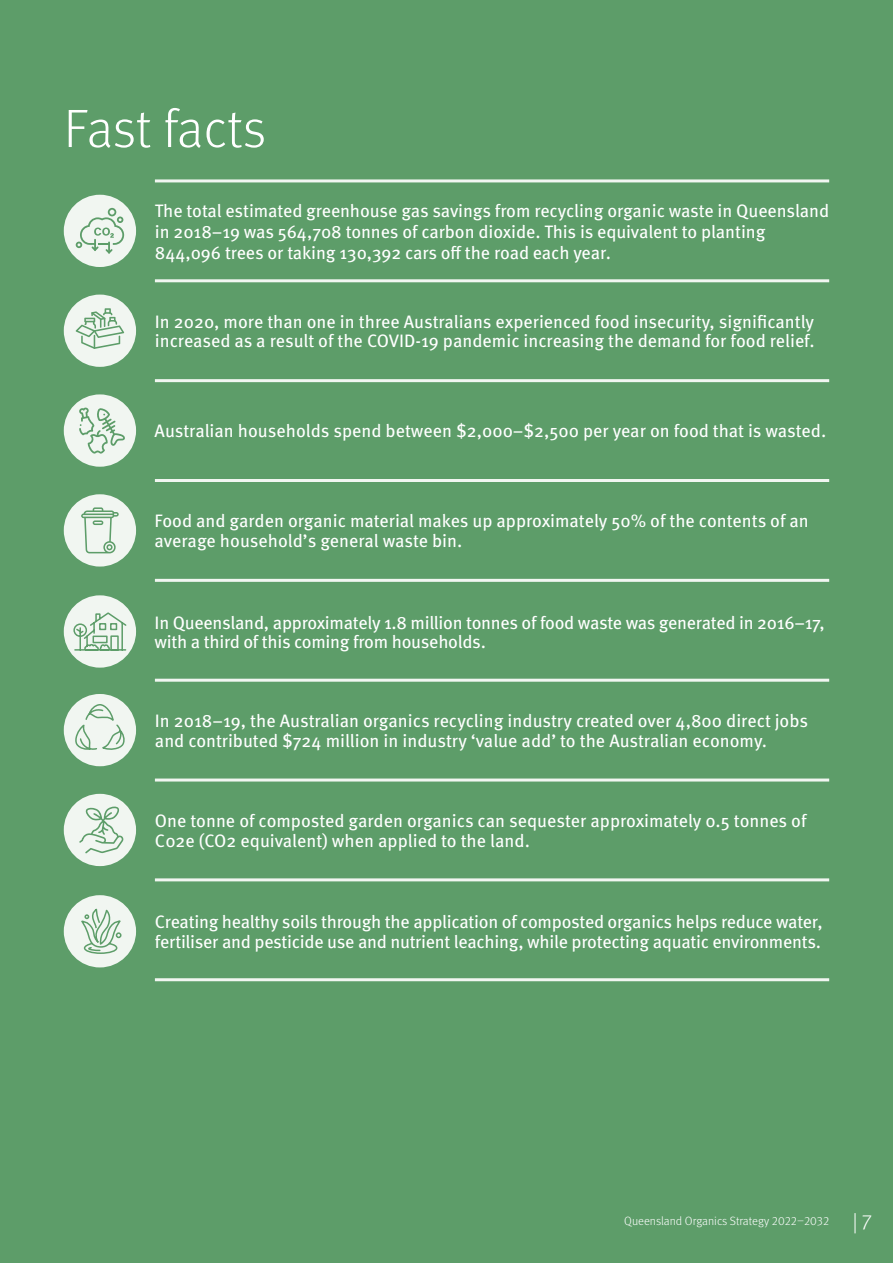
<style>
.page{position:relative;width:893px;height:1263px;background:#5d9d69}
.page>*{position:absolute;margin:0;border:0;box-sizing:border-box;transform-origin:0 0}
.t1{font:300 54px "Meta OT";letter-spacing:-.005em;color:#fff}
.t2{font:18px/19.5px "Meta OT";letter-spacing:-.005em;color:#fff}
.t3{font:300 12px "Meta OT";color:#fff}
.s1{font-size:21px}
</style>
<div class="page">
<hr style="left:155px;top:279px;width:674px;height:3px;background:#f1f6f1">
<hr style="left:155px;top:379px;width:674px;height:3px;background:#f1f6f1">
<hr style="left:155px;top:479px;width:674px;height:3px;background:#f1f6f1">
<hr style="left:155px;top:579px;width:674px;height:3px;background:#f1f6f1">
<hr style="left:155px;top:679px;width:674px;height:3px;background:#f1f6f1">
<hr style="left:155px;top:778px;width:674px;height:3px;background:#f1f6f1">
<hr style="left:155px;top:878px;width:674px;height:3px;background:#f1f6f1">
<hr style="left:155px;top:978px;width:674px;height:3px;background:#f1f6f1">
<hr style="left:155px;top:179px;width:674px;height:3px;background:#f1f6f1">
<div style="left:64px;top:195px;width:72px;height:72px;background:#f1f6f1;border-radius:50%"></div>
<div style="left:64px;top:494px;width:72px;height:72px;background:#f1f6f1;border-radius:50%"></div>
<div style="left:64px;top:595px;width:72px;height:73px;background:#f1f6f1;border-radius:50%"></div>
<div style="left:64px;top:295px;width:72px;height:72px;background:#f1f6f1;border-radius:50%"></div>
<div style="left:64px;top:394px;width:72px;height:73px;background:#f1f6f1;border-radius:50%"></div>
<div style="left:64px;top:794px;width:72px;height:72px;background:#f1f6f1;border-radius:50%"></div>
<div style="left:64px;top:694px;width:72px;height:72px;background:#f1f6f1;border-radius:50%"></div>
<div style="left:64px;top:895px;width:72px;height:72px;background:#f1f6f1;border-radius:50%"></div>
<svg style="left:76px;top:208px;width:48px;height:46px"></svg>
<svg style="left:76px;top:308px;width:48px;height:41px"></svg>
<svg style="left:79px;top:407px;width:46px;height:47px"></svg>
<svg style="left:81px;top:507px;width:38px;height:46px"></svg>
<svg style="left:73px;top:612px;width:55px;height:47px"></svg>
<svg style="left:74px;top:703px;width:53px;height:47px"></svg>
<svg style="left:79px;top:806px;width:45px;height:47px"></svg>
<svg style="left:81px;top:909px;width:41px;height:45px"></svg>
<h1 class="t1" style="left:64px;top:97px;width:204px">Fast facts</h1>
<p class="t2" style="left:155px;top:200px;width:676px;line-height:21px">The total estimated greenhouse gas savings from recycling organic waste in Queensland in 2018–19 was 564,708 tonnes of carbon dioxide. This is equivalent to planting<br>844,096 trees or taking 130,392 cars off the road each year.</p>
<p class="t2" style="left:155px;top:312px;width:661px">In 2020, more than one in three Australians experienced food insecurity, significantly increased as a result of the COVID-19 pandemic increasing the demand for food relief.</p>
<p class="t2" style="left:155px;top:421px;width:673px">Australian households spend between $2,000–$2,500 per year on food that is wasted.</p>
<p class="t2" style="left:155px;top:512px;width:656px">Food and garden organic material makes up approximately 50% of the contents of an average household’s general waste bin.</p>
<p class="t2" style="left:155px;top:613px;width:672px">In Queensland, approximately 1.8 million tonnes of food waste was generated in 2016–17, with a third of this coming from households.</p>
<p class="t2" style="left:155px;top:711px;width:655px">In 2018–19, the Australian organics recycling industry created over 4,800 direct jobs and contributed $724 million in industry ‘value add’ to the Australian economy.</p>
<p class="t2" style="left:155px;top:811px;width:653px">One tonne of composted garden organics can sequester approximately 0.5 tonnes of<br>C02e (CO2 equivalent) when applied to the land.</p>
<p class="t2" style="left:155px;top:912px;width:669px">Creating healthy soils through the application of composted organics helps reduce water, fertiliser and pesticide use and nutrient leaching, while protecting aquatic environments.</p>
<p class="t3" style="left:624px;top:1214px;width:249px">Queensland Organics Strategy 2022–2032 <span class="s1">| 7</span></p>
</div>
